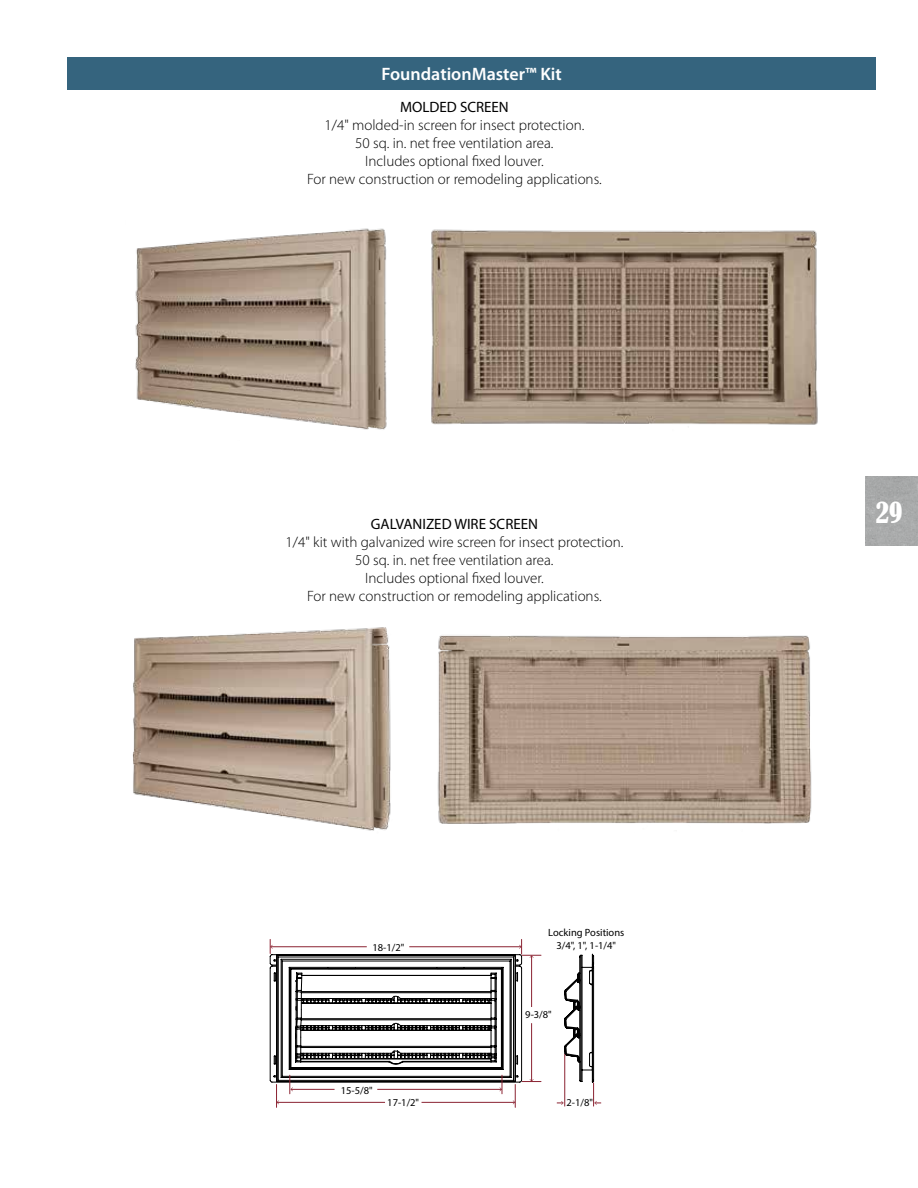
<style>
.page{position:relative;width:918px;height:1188px;background:#fff}
.page>*{position:absolute;margin:0;border:0;box-sizing:border-box;transform-origin:0 0}
.t1{font:condensed 27px "Bernard";color:#fff}
.t2{font:600 18px "Myriad Pro";color:#fff}
.t3{font:300 15px/18px "Myriad Pro";color:#000;text-align:center}
.t4{font:15px "Myriad Pro";color:#000}
.t5{font:10.5px/12.6px "Myriad Pro";color:#000;text-align:center}
</style>
<div class="page">
<svg style="left:269px;top:939px;width:332px;height:168px"></svg>
<div style="left:68px;top:57px;width:808px;height:32px;background:#35647e"></div>
<img style="left:132px;top:627px;width:259px;height:204px">
<img style="left:437px;top:635px;width:375px;height:189px">
<img style="left:135px;top:228px;width:252px;height:202px">
<img style="left:431px;top:229px;width:387px;height:196px">
<div style="left:866px;top:477px;width:52px;height:69px;background:#a8aaaa"></div>
<p class="t2" style="left:382px;top:62px;width:182px">FoundationMaster™ Kit</p>
<p class="t4" style="left:400px;top:98px;width:110px">MOLDED SCREEN</p>
<p class="t3" style="left:307px;top:116px;width:296px">1/4" molded-in screen for insect protection.<br>50 sq. in. net free ventilation area.<br>Includes optional fixed louver.<br>For new construction or remodeling applications.</p>
<p class="t4" style="left:371px;top:516px;width:169px">GALVANIZED WIRE SCREEN</p>
<p class="t3" style="left:285px;top:533px;width:339px">1/4" kit with galvanized wire screen for insect protection.<br>50 sq. in. net free ventilation area.<br>Includes optional fixed louver.<br>For new construction or remodeling applications.</p>
<p class="t5" style="left:373px;top:941px;width:33px">18-1/2"</p>
<p class="t5" style="left:341px;top:1084px;width:33px">15-5/8"</p>
<p class="t5" style="left:548px;top:926px;width:78px">Locking Positions<br>3/4", 1", 1-1/4"</p>
<p class="t5" style="left:525px;top:1008px;width:28px">9-3/8"</p>
<p class="t5" style="left:387px;top:1096px;width:33px">17-1/2"</p>
<p class="t5" style="left:567px;top:1096px;width:28px">2-1/8"</p>
<h1 class="t1" style="left:876px;top:497px;width:28px">29</h1>
</div>
